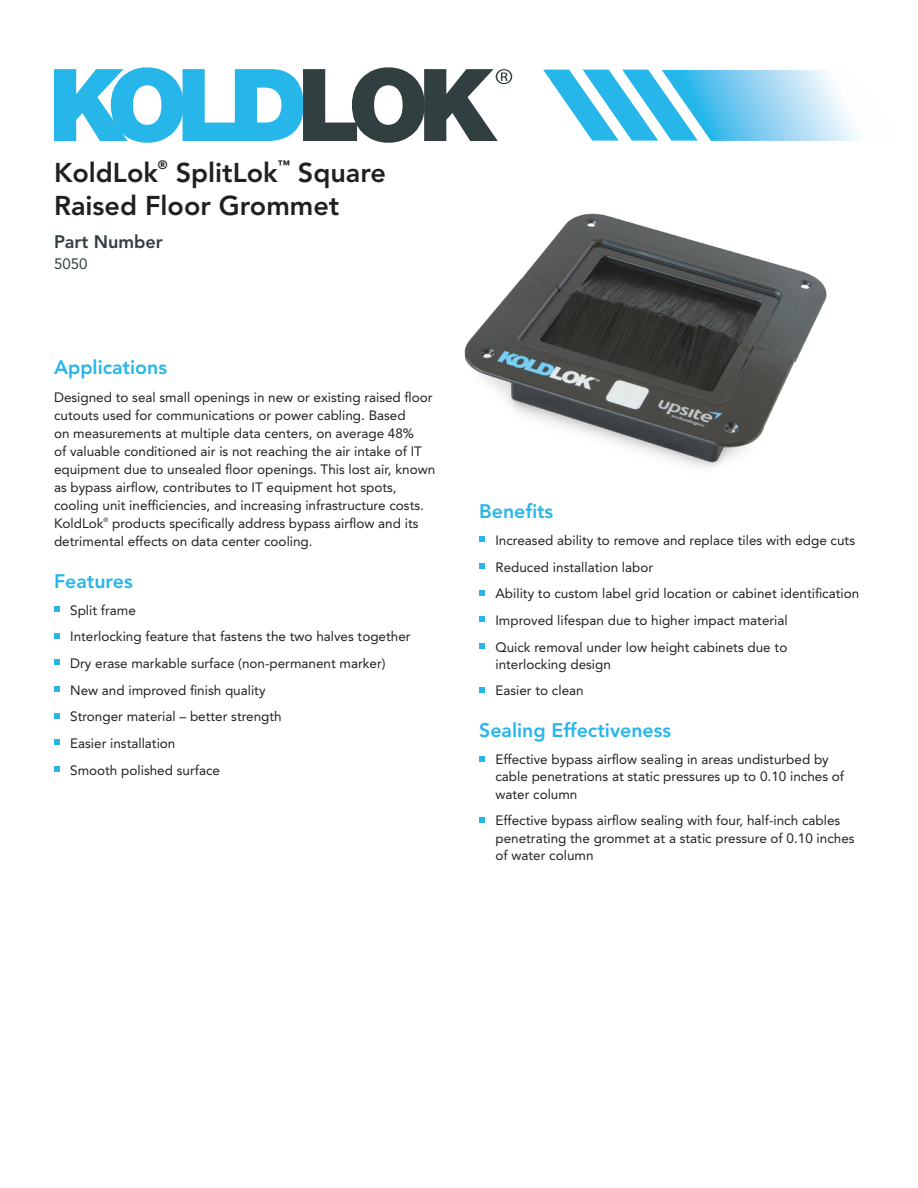
<style>
.page{position:relative;width:918px;height:1188px;background:#fff}
.page>*{position:absolute;margin:0;border:0;box-sizing:border-box;transform-origin:0 0}
.t1{font:800 27px/33px "Avenir LT Std";color:#231f20}
.Bullet_List_Smaller{font:800 19.5px "Avenir LT Std";color:#26b6ea}
.Core_Paragraph_Style{font:800 19.5px "Avenir LT Std";color:#26b6ea}
.Core_Paragraph_Style-2{font:800 18px "Avenir LT Std";color:#323e3f}
.Core_Paragraph_Style-3{font:15px "Avenir LT Std";color:#323e3f}
.Bullet_List_Smaller-2{font:13.5px/17.2px "Avenir LT Std";color:#231f20}
.Core_Paragraph_Style-4{font:13.5px/18px "Avenir LT Std";color:#231f20}
.Core_Paragraph_Style-5{font:6.15px "Avenir LT Std";color:#231f20}
</style>
<div class="page">
<img style="left:464px;top:213px;width:363px;height:254px">
<svg style="left:54px;top:607px;width:5px;height:5px"></svg>
<svg style="left:54px;top:633px;width:5px;height:5px"></svg>
<svg style="left:54px;top:660px;width:5px;height:5px"></svg>
<svg style="left:54px;top:687px;width:5px;height:5px"></svg>
<svg style="left:54px;top:713px;width:5px;height:5px"></svg>
<svg style="left:54px;top:740px;width:5px;height:5px"></svg>
<svg style="left:54px;top:766px;width:5px;height:6px"></svg>
<svg style="left:479px;top:537px;width:5px;height:5px"></svg>
<svg style="left:479px;top:564px;width:5px;height:5px"></svg>
<svg style="left:479px;top:590px;width:5px;height:5px"></svg>
<svg style="left:479px;top:617px;width:5px;height:5px"></svg>
<svg style="left:479px;top:643px;width:5px;height:6px"></svg>
<svg style="left:479px;top:687px;width:5px;height:5px"></svg>
<svg style="left:479px;top:756px;width:5px;height:5px"></svg>
<svg style="left:479px;top:817px;width:5px;height:5px"></svg>
<svg style="left:543px;top:70px;width:316px;height:71px"></svg>
<svg style="left:54px;top:67px;width:458px;height:76px"></svg>
<h1 class="t1" style="left:54px;top:156px;width:333px">KoldLok<sup>®</sup> SplitLok<sup>™</sup> Square<br>Raised Floor Grommet</h1>
<p class="Core_Paragraph_Style-2" style="left:54px;top:231px;width:110px">Part Number</p>
<p class="Core_Paragraph_Style-3" style="left:54px;top:255px;width:35px">5050</p>
<h2 class="Bullet_List_Smaller" style="left:54px;top:356px;width:115px">Applications</h2>
<p class="Core_Paragraph_Style-4" style="left:54px;top:389px;width:383px">Designed to seal small openings in new or existing raised floor cutouts used for communications or power cabling. Based<br>on measurements at multiple data centers, on average 48%<br>of valuable conditioned air is not reaching the air intake of IT equipment due to unsealed floor openings. This lost air, known as bypass airflow, contributes to IT equipment hot spots, cooling unit inefficiencies, and increasing infrastructure costs.<br>KoldLok</p>
<p class="Core_Paragraph_Style-5" style="left:104px;top:516px;width:6px">®</p>
<p class="Core_Paragraph_Style-4" style="left:54px;top:515px;width:366px;text-indent:58px">products specifically address bypass airflow and its detrimental effects on data center cooling.</p>
<p class="Core_Paragraph_Style" style="left:54px;top:570px;width:80px">Features</p>
<p class="Bullet_List_Smaller-2" style="left:70px;top:602px;width:67px">Split frame</p>
<p class="Bullet_List_Smaller-2" style="left:70px;top:628px;width:342px">Interlocking feature that fastens the two halves together</p>
<p class="Bullet_List_Smaller-2" style="left:70px;top:655px;width:317px">Dry erase markable surface (non-permanent marker)</p>
<p class="Bullet_List_Smaller-2" style="left:70px;top:681px;width:197px">New and improved finish quality</p>
<p class="Bullet_List_Smaller-2" style="left:70px;top:708px;width:213px">Stronger material – better strength</p>
<p class="Bullet_List_Smaller-2" style="left:70px;top:735px;width:107px">Easier installation</p>
<p class="Bullet_List_Smaller-2" style="left:70px;top:761px;width:151px">Smooth polished surface</p>
<p class="Bullet_List_Smaller" style="left:479px;top:500px;width:76px">Benefits</p>
<p class="Bullet_List_Smaller-2" style="left:495px;top:532px;width:361px">Increased ability to remove and replace tiles with edge cuts</p>
<p class="Bullet_List_Smaller-2" style="left:495px;top:558px;width:159px">Reduced installation labor</p>
<p class="Bullet_List_Smaller-2" style="left:495px;top:585px;width:365px">Ability to custom label grid location or cabinet identification</p>
<p class="Bullet_List_Smaller-2" style="left:495px;top:612px;width:294px">Improved lifespan due to higher impact material</p>
<p class="Bullet_List_Smaller-2" style="left:495px;top:638px;width:293px">Quick removal under low height cabinets due to interlocking design</p>
<p class="Bullet_List_Smaller-2" style="left:495px;top:682px;width:90px">Easier to clean</p>
<h2 class="Bullet_List_Smaller" style="left:479px;top:719px;width:193px">Sealing Effectiveness</h2>
<p class="Bullet_List_Smaller-2" style="left:495px;top:751px;width:350px">Effective bypass airflow sealing in areas undisturbed by cable penetrations at static pressures up to 0.10 inches of water column</p>
<p class="Bullet_List_Smaller-2" style="left:495px;top:812px;width:361px">Effective bypass airflow sealing with four, half-inch cables penetrating the grommet at a static pressure of 0.10 inches of water column</p>
</div>
